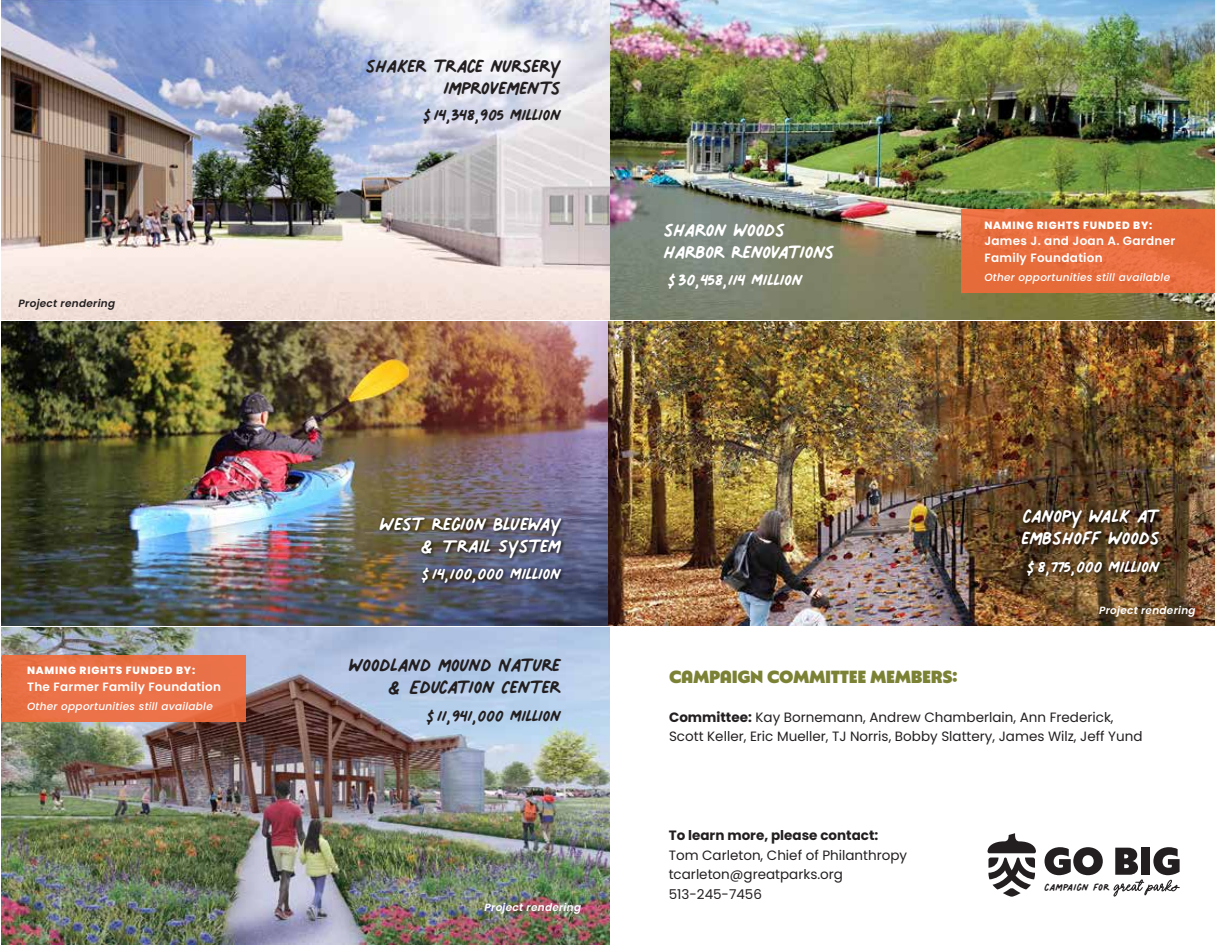
<style>
.page{position:relative;width:1215px;height:945px;background:#fff}
.page>*{position:absolute;margin:0;border:0;box-sizing:border-box;transform-origin:0 0}
.t1{font:39px "Palmer Lake Print";letter-spacing:-.02em;color:#fff}
.t2{font:39px "Palmer Lake Print";letter-spacing:-.02em;color:#231f20}
.t3{font:34.5px "Palmer Lake Print";letter-spacing:-.02em;color:#fff}
.t4{font:34.5px "Palmer Lake Print";letter-spacing:-.02em;color:#231f20}
.t5{font:21.15px "Palmer Lake Print";color:#231f20}
.t6{font:900 17.55px "Natom Pro Title";letter-spacing:-.02em;color:#7c8235}
.t7{font:13.5px/19.5px "Poppins";color:#231f20}
.t8{font:700 13.5px "Poppins";color:#231f20}
.t9{font:600 12px/16.5px "Poppins";letter-spacing:.025em;color:#fff}
.t10{font:italic 500 10.5px "Poppins";letter-spacing:.025em;color:#fff}
.t11{font:800 10.5px "Poppins";letter-spacing:.075em;color:#fff}
.t12{font:italic 600 10.5px "Poppins";letter-spacing:.025em;color:#fff}
.t13{font:italic 600 10.5px "Poppins";letter-spacing:.025em;color:#231f20}
.s1{font-weight:700}
</style>
<div class="page">
<img style="left:2px;top:321px;width:1213px;height:305px">
<img style="left:2px;top:1px;width:1213px;height:318px">
<img style="left:2px;top:628px;width:608px;height:316px">
<img style="left:413px;top:571px;width:154px;height:25px">
<img style="left:375px;top:497px;width:193px;height:74px">
<div style="left:2px;top:655px;width:244px;height:67px;background:linear-gradient(to right,#ea7145,#ea7048)"></div>
<svg style="left:1045px;top:847px;width:58px;height:28px"></svg>
<svg style="left:1113px;top:847px;width:67px;height:50px"></svg>
<svg style="left:988px;top:833px;width:48px;height:64px"></svg>
<img style="left:1018px;top:563px;width:148px;height:27px">
<img style="left:1017px;top:489px;width:149px;height:74px">
<div style="left:961px;top:209px;width:254px;height:84px;background:linear-gradient(to right,#e86d3d,#e76c3c)"></div>
<p class="t13" style="left:19px;top:297px;width:98px">Project rendering</p>
<p class="t11" style="left:27px;top:665px;width:170px">NAMING RIGHTS FUNDED BY:</p>
<p class="t9" style="left:27px;top:679px;width:195px">The Farmer Family Foundation</p>
<p class="t10" style="left:27px;top:701px;width:187px">Other opportunities still available</p>
<h1 class="t2" style="left:365px;top:46px;width:197px">shaker trace nursery</h1>
<h1 class="t2" style="left:443px;top:68px;width:119px">Improvements</h1>
<h2 class="t4" style="left:419px;top:97px;width:144px">$14,348,905 Million</h2>
<h1 class="t1" style="left:663px;top:210px;width:123px">sharon woods</h1>
<h1 class="t1" style="left:663px;top:232px;width:173px">harbor Renovations</h1>
<h2 class="t3" style="left:663px;top:262px;width:141px">$30,458,114 Million</h2>
<p class="t11" style="left:984px;top:219px;width:170px">NAMING RIGHTS FUNDED BY:</p>
<p class="t9" style="left:984px;top:233px;width:192px">James J. and Joan A. Gardner<br>Family Foundation</p>
<p class="t10" style="left:984px;top:272px;width:187px">Other opportunities still available</p>
<h1 class="t1" style="left:379px;top:504px;width:184px">West Region Blueway</h1>
<h1 class="t1" style="left:418px;top:526px;width:146px">&amp; Trail System</h1>
<h2 class="t3" style="left:417px;top:556px;width:146px">$14,100,000 Million</h2>
<h1 class="t2" style="left:349px;top:645px;width:214px">woodland mound Nature</h1>
<h1 class="t2" style="left:385px;top:667px;width:178px">&amp; Education Center</h1>
<h2 class="t4" style="left:422px;top:699px;width:141px">$11,941,000 Million</h2>
<p class="t12" style="left:485px;top:901px;width:98px">Project rendering</p>
<h1 class="t1" style="left:1023px;top:496px;width:139px">canopy walk at</h1>
<h1 class="t1" style="left:1021px;top:518px;width:140px">embshoff woods</h1>
<h2 class="t3" style="left:1022px;top:549px;width:139px">$8,775,000 Million</h2>
<p class="t12" style="left:1099px;top:604px;width:98px">Project rendering</p>
<p class="t6" style="left:669px;top:662px;width:290px">CAMPAIGN COMMITTEE MEMBERS:</p>
<p class="t7" style="left:669px;top:708px;width:475px"><span class="s1">Committee:</span> Kay Bornemann, Andrew Chamberlain, Ann Frederick,<br>Scott Keller, Eric Mueller, TJ Norris, Bobby Slattery, James Wilz, Jeff Yund</p>
<p class="t8" style="left:669px;top:828px;width:211px">To learn more, please contact:</p>
<p class="t7" style="left:669px;top:845px;width:240px">Tom Carleton, Chief of Philanthropy tcarleton@greatparks.org<br>513-245-7456</p>
<h3 class="t5" style="left:1045px;top:876px;width:66px">campaign for</h3>
</div>
